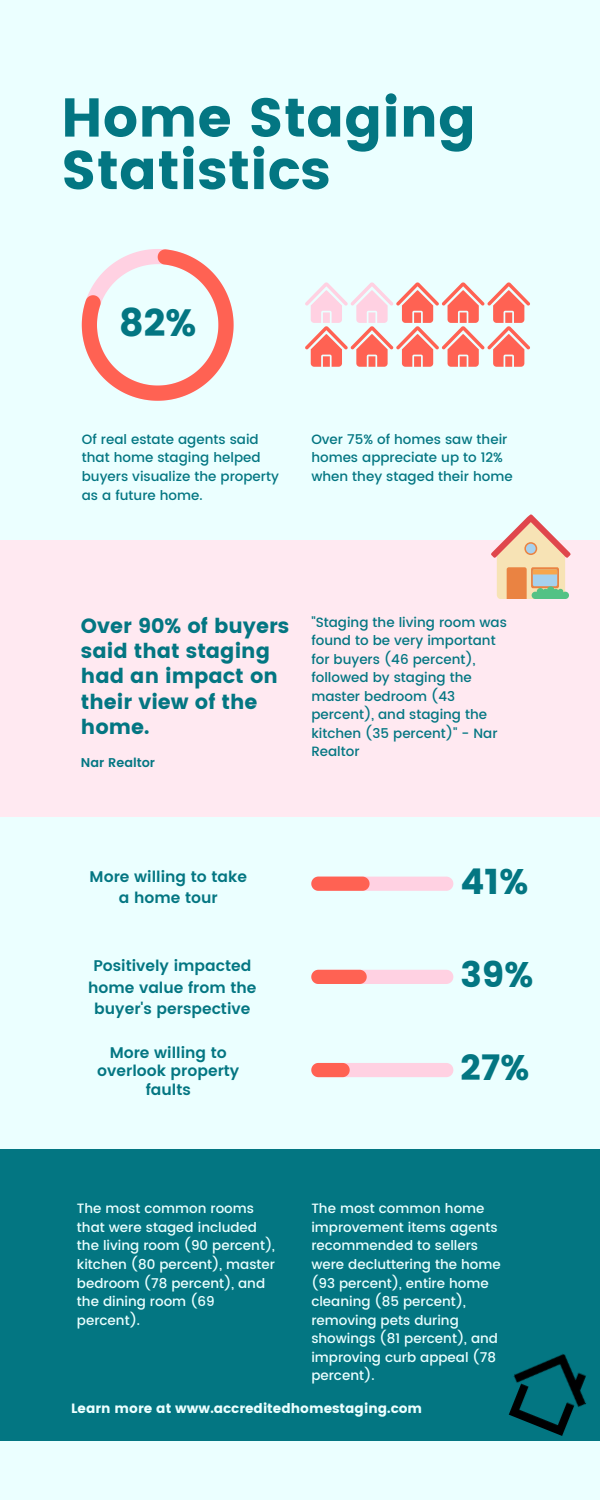
<style>
.page{position:relative;width:600px;height:1500px;background:#ebffff}
.page>*{position:absolute;margin:0;border:0;box-sizing:border-box;transform-origin:0 0}
.t1{font:54.5px/52.5px "Poppins";color:#037682}
.t2{font:37.9px "Poppins";color:#037682}
.t3{font:35.5px "Poppins";color:#037682}
.t4{font:20.6px/25.1px "Poppins";color:#037682}
.t5{font:600 15.4px/21.6px "Poppins";color:#037682;text-align:center}
.t6{font:500 13.5px/18.5px "Poppins";color:#ebffff}
.t7{font:500 13.5px/18.5px "Poppins";color:#037682}
.t8{font:13.5px "Poppins";color:#ebffff}
.t9{font:600 12.7px "Poppins";color:#037682}
</style>
<div class="page">
<div style="left:0;top:541px;width:600px;height:276px;background:#ffe9f1"></div>
<div style="left:0;top:1149px;width:600px;height:292px;background:#037682"></div>
<svg style="left:311px;top:877px;width:142px;height:14px;background:#fea7ab"></svg>
<svg style="left:311px;top:970px;width:142px;height:14px;background:#fea8ad"></svg>
<svg style="left:311px;top:1063px;width:142px;height:14px;background:#feb6be"></svg>
<svg style="left:82px;top:249px;width:152px;height:152px"></svg>
<svg style="left:305px;top:282px;width:225px;height:85px"></svg>
<svg style="left:491px;top:514px;width:80px;height:85px"></svg>
<img style="left:508px;top:1354px;width:78px;height:82px">
<p class="t1" style="left:61px;top:92px;width:417px">Home Staging<br>Statistics</p>
<p class="t2" style="left:119px;top:301px;width:79px">82%</p>
<p class="t7" style="left:82px;top:430px;width:199px">Of real estate agents said that home staging helped buyers visualize the property as a future home.</p>
<p class="t7" style="left:311px;top:430px;width:203px">Over 75% of homes saw their homes appreciate up to 12% when they staged their home</p>
<p class="t4" style="left:81px;top:614px;width:210px">Over 90% of buyers said that staging had an impact on their view of the home.</p>
<p class="t9" style="left:81px;top:755px;width:76px">Nar Realtor</p>
<p class="t7" style="left:311px;top:613px;width:197px">"Staging the living room was found to be very important for buyers (46 percent), followed by staging the master bedroom (43 percent), and staging the kitchen (35 percent)" - Nar<br>Realtor</p>
<p class="t5" style="left:90px;top:866px;width:159px">More willing to take a home tour</p>
<p class="t5" style="left:88px;top:955px;width:170px">Positively impacted home value from the buyer's perspective</p>
<p class="t5" style="left:97px;top:1043px;width:144px;line-height:18.5px">More willing to overlook property faults</p>
<p class="t3" style="left:460px;top:861px;width:69px">41%</p>
<p class="t3" style="left:460px;top:954px;width:75px">39%</p>
<p class="t3" style="left:460px;top:1047px;width:71px">27%</p>
<p class="t6" style="left:77px;top:1200px;width:200px">The most common rooms that were staged included the living room (90 percent), kitchen (80 percent), master bedroom (78 percent), and the dining room (69 percent).</p>
<p class="t6" style="left:311px;top:1200px;width:191px">The most common home improvement items agents recommended to sellers were decluttering the home (93 percent), entire home cleaning (85 percent), removing pets during showings (81 percent), and improving curb appeal (78 percent).</p>
<p class="t8" style="left:71px;top:1400px;width:353px">Learn more at www.accreditedhomestaging.com</p>
</div>
